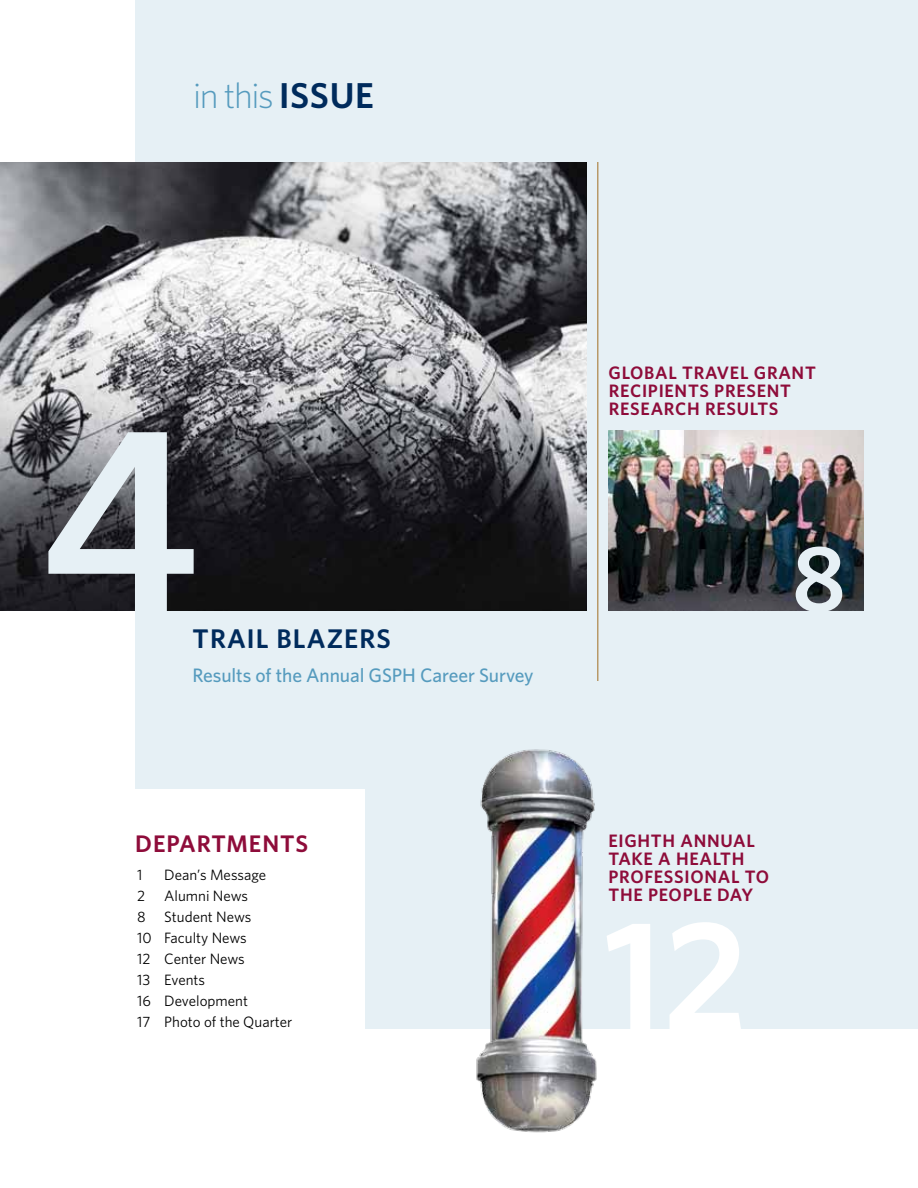
<style>
.page{position:relative;width:918px;height:1188px;background:#fff}
.page>*{position:absolute;margin:0;border:0;box-sizing:border-box;transform-origin:0 0}
.t1{font:600 265.5px "Whitney";color:#e6f0f5}
.t2{font:600 155.7px "Whitney";color:#fff}
.t3{font:600 93.6px "Whitney";color:#e6f0f5}
.t4{font:300 36px "Whitney";letter-spacing:-.04em;color:#569bbe}
.t5{font:600 27px "Whitney";letter-spacing:.04em;color:#002b5c}
.t6{font:600 24px "Whitney";letter-spacing:.04em;color:#8e0c3a}
.t7{font:500 19.5px "Whitney";letter-spacing:-.005em;color:#569bbe}
.t8{font:600 18px/18px "Whitney";letter-spacing:.04em;color:#8e0c3a}
.t9{font:15px/21px "Whitney";color:#000}
.s1{font-weight:600;color:#002b5c}
</style>
<div class="page">
<div style="left:135px;top:0;width:783px;height:1029px;background:#e6f0f5"></div>
<div style="left:135px;top:789px;width:229px;height:399px;background:#fff"></div>
<img style="left:0;top:162px;width:586px;height:448px">
<hr style="left:597px;top:162px;width:1px;height:519px;background:#b89968">
<img style="left:608px;top:430px;width:256px;height:180px">
<img style="left:476px;top:749px;width:121px;height:384px">
<h3 class="t4" style="left:193px;top:75px;width:182px">in this <span class="s1">ISSUE</span></h3>
<h1 class="t1" style="left:40px;top:359px;width:161px">4</h1>
<h3 class="t5" style="left:193px;top:622px;width:197px">TRAIL BLAZERS</h3>
<h3 class="t7" style="left:193px;top:663px;width:343px">Results of the Annual GSPH Career Survey</h3>
<h3 class="t6" style="left:135px;top:829px;width:172px">DEPARTMENTS</h3>
<p class="t9" style="left:137px;top:863px;width:7px">1</p>
<p class="t9" style="left:164px;top:863px;width:103px">Dean’s Message</p>
<p class="t9" style="left:137px;top:884px;width:10px">2</p>
<p class="t9" style="left:137px;top:884px;width:157px;text-indent:27px">Alumni News<br>8 Student News<br>10 Faculty News<br>12 Center News<br>13 Events<br>16 Development<br>17 Photo of the Quarter</p>
<p class="t8" style="left:609px;top:363px;width:25px">GLOBAL</p>
<p class="t8" style="left:609px;top:363px;width:209px;text-indent:73px">TRAVEL GRANT<br>RECIPIENTS PRESENT<br>RESEARCH RESULTS</p>
<h3 class="t3" style="left:792px;top:522px;width:56px">8</h3>
<p class="t8" style="left:608px;top:831px;width:86px">EIGHTH ANN</p>
<p class="t8" style="left:608px;top:831px;width:137px;text-indent:112px">UAL<br>TAKE A HEALTH<br>PROFESSIONAL</p>
<p class="t8" style="left:745px;top:867px;width:22px">TO</p>
<p class="t8" style="left:608px;top:885px;width:72px">TH E PEOPL</p>
<p class="t8" style="left:703px;top:885px;width:52px">E DAY</p>
<h2 class="t2" style="left:603px;top:881px;width:146px">12</h2>
</div>
